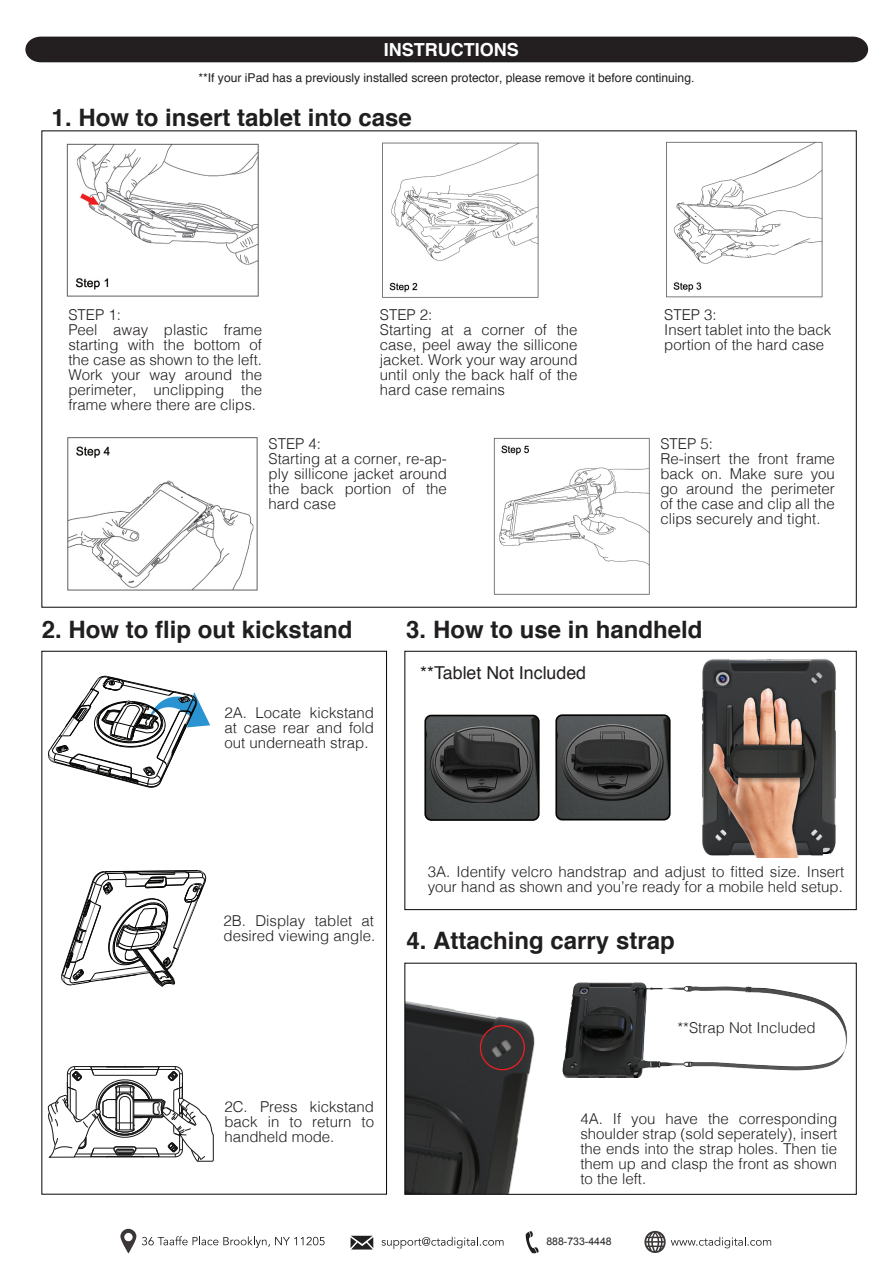
<style>
.page{position:relative;width:893px;height:1263px;background:#fff}
.page>*{position:absolute;margin:0;border:0;box-sizing:border-box;transform-origin:0 0}
.t1{font:700 24px "Helvetica";color:#201e1e}
.t2{font:700 18px "Helvetica";color:#fff}
.t3{font:17.7px "Helvetica";color:#231f20}
.t4{font:300 15px/15px "Helvetica";color:#231f20}
.t5{font:12.15px "Helvetica";color:#201e1e}
.t6{font:10.5px "Arial";color:#231f20}
</style>
<div class="page">
<img style="left:406px;top:1001px;width:129px;height:192px">
<svg style="left:48px;top:676px;width:162px;height:111px"></svg>
<svg style="left:61px;top:870px;width:145px;height:117px"></svg>
<svg style="left:48px;top:1066px;width:165px;height:95px"></svg>
<div style="left:404px;top:651px;width:453px;height:259px;border:1px solid #040503"></div>
<div style="left:404px;top:963px;width:453px;height:232px;border:1px solid #040503"></div>
<img style="left:684px;top:651px;width:159px;height:206px">
<img style="left:427px;top:715px;width:110px;height:103px">
<div style="left:424px;top:715px;width:116px;height:106px;border:2px solid #040503;border-radius:6px"></div>
<img style="left:430px;top:726px;width:103px;height:77px">
<img style="left:558px;top:717px;width:110px;height:103px">
<div style="left:555px;top:714px;width:116px;height:106px;border:2px solid #040503;border-radius:6px"></div>
<img style="left:562px;top:724px;width:102px;height:77px">
<div style="left:480px;top:1025px;width:45px;height:45px;border:1px solid #ee1f23;border-radius:50%"></div>
<img style="left:562px;top:982px;width:286px;height:96px">
<svg style="left:526px;top:1231px;width:13px;height:22px"></svg>
<svg style="left:351px;top:1236px;width:22px;height:13px"></svg>
<svg style="left:142px;top:1236px;width:183px;height:12px"></svg>
<svg style="left:382px;top:1237px;width:121px;height:12px"></svg>
<svg style="left:644px;top:1231px;width:127px;height:22px"></svg>
<svg style="left:120px;top:1229px;width:16px;height:24px"></svg>
<div style="left:25px;top:37px;width:843px;height:25px;background:#231f20"></div>
<img style="left:66px;top:143px;width:193px;height:154px">
<img style="left:382px;top:142px;width:157px;height:156px">
<img style="left:666px;top:141px;width:157px;height:157px">
<img style="left:67px;top:437px;width:191px;height:154px">
<img style="left:493px;top:437px;width:157px;height:158px">
<p class="t2" style="left:384px;top:35px;width:136px">INSTRUCTIONS</p>
<p class="t5" style="left:198px;top:68px;width:498px">**If your iPad has a previously installed screen protector, please remove it before continuing.</p>
<h1 class="t1" style="left:52px;top:98px;width:362px">1. How to insert tablet into case</h1>
<p class="t4" style="left:68px;top:306px;width:195px">STEP 1:<br>Peel away plastic frame starting with the bottom of the case as shown to the left.<br>Work your way around the perimeter, unclipping the frame where there are clips.</p>
<p class="t4" style="left:380px;top:306px;width:199px">STEP 2:<br>Starting at a corner of the case, peel away the sillicone jacket. Work your way around until only the back half of the hard case remains</p>
<p class="t4" style="left:664px;top:306px;width:169px">STEP 3:<br>Insert tablet into the back portion of the hard case</p>
<p class="t4" style="left:269px;top:435px;width:180px">STEP 4:<br>Starting at a corner, re-ap&shy;ply sillicone jacket around the back portion of the hard case</p>
<p class="t4" style="left:660px;top:435px;width:176px">STEP 5:<br>Re-insert the front frame back on. Make sure you go around the perimeter of the case and clip all the clips securely and tight.</p>
<h1 class="t1" style="left:42px;top:610px;width:312px">2. How to flip out kickstand</h1>
<h1 class="t1" style="left:406px;top:610px;width:298px">3. How to use in handheld</h1>
<p class="t4" style="left:224px;top:704px;width:151px;text-align:justify">2A. Locate kickstand at case rear and fold out underneath strap.</p>
<p class="t3" style="left:420px;top:659px;width:167px">**Tablet Not Included</p>
<p class="t4" style="left:224px;top:912px;width:153px">2B. Display tablet at desired viewing angle.</p>
<p class="t4" style="left:224px;top:1098px;width:151px;text-align:justify">2C. Press kickstand back in to return to handheld mode.</p>
<p class="t4" style="left:428px;top:863px;width:418px">3A. Identify velcro handstrap and adjust to fitted size. Insert your hand as shown and you’re ready for a mobile held setup.</p>
<h1 class="t1" style="left:407px;top:921px;width:270px">4. Attaching carry strap</h1>
<p class="t4" style="left:677px;top:1019px;width:140px">**Strap Not Included</p>
<p class="t4" style="left:580px;top:1109px;width:258px;text-align:justify">4A. If you have the corresponding shoulder strap (sold seperately), insert the ends into the strap holes. Then tie them up and clasp the front as shown to the left.</p>
<p class="t6" style="left:546px;top:1235px;width:67px">888-733-4448</p>
</div>
